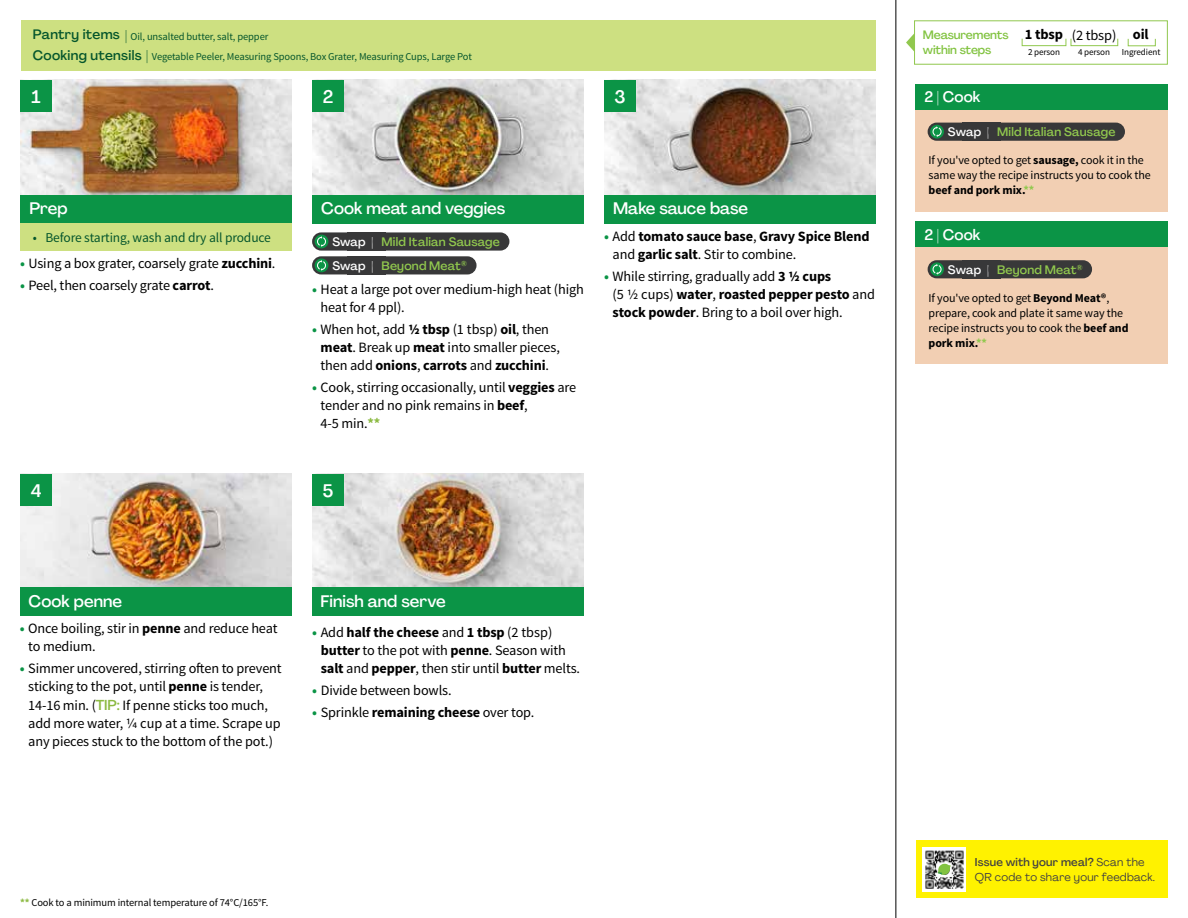
<style>
.page{position:relative;width:1188px;height:918px;background:#fff}
.page>*{position:absolute;margin:0;border:0;box-sizing:border-box;transform-origin:0 0}
.t1{font:500 18px "Agrandir";color:#fff}
.t2{font:500 16.5px "Agrandir";color:#fff}
.t3{font:500 15px "Agrandir";color:#fff}
.t4{font:700 14.4px "Source Sans Pro";letter-spacing:-.01em;color:#000}
.t5{font:14.25px/18px "Source Sans Pro";letter-spacing:-.01em;color:#000}
.t6{font:700 14.25px/18px "Source Sans Pro";letter-spacing:-.01em;color:#000}
.t7{font:13.5px "Source Sans Pro";letter-spacing:-.01em;color:#05562c}
.t8{font:500 13.5px "Agrandir";letter-spacing:.025em;color:#05562c}
.t9{font:500 12.15px/23.9px "Agrandir";letter-spacing:.02em;color:#91c84e}
.t10{font:12px/15px "Source Sans Pro";letter-spacing:-.01em;color:#000}
.t11{font:500 12px/15.8px "Agrandir";letter-spacing:-.01em;color:#82c341}
.t12{font:11.25px/15px "Agrandir";letter-spacing:.02em;color:#414042}
.t13{font:10.5px "Source Sans Pro";letter-spacing:-.01em;color:#05562c}
.t14{font:10.5px "Source Sans Pro";letter-spacing:-.01em;color:#000}
.t15{font:9.15px "Source Sans Pro";letter-spacing:-.01em;color:#000}
.s1{font-family:"Agrandir";font-weight:500;font-size:13.5px}
.s2{font-weight:700;color:#0b9446}
.s3{font-weight:700}
.s4{color:#fff}
.s5{font-weight:700;color:#8cba42}
.s6{color:#0b9446}
.s7{font-weight:400}
.s8{font-family:"Agrandir";font-weight:500;color:#8cba42}
.s9{font-weight:700;color:#91c84e}
.s10{font-weight:500}
</style>
<div class="page">
<img style="left:20px;top:474px;width:272px;height:113px">
<img style="left:312px;top:474px;width:272px;height:113px">
<img style="left:20px;top:80px;width:272px;height:115px">
<img style="left:312px;top:80px;width:272px;height:115px">
<img style="left:604px;top:80px;width:272px;height:115px">
<div style="left:312px;top:195px;width:272px;height:29px;background:#0b9446"></div>
<div style="left:20px;top:195px;width:272px;height:29px;background:#0b9446"></div>
<div style="left:20px;top:587px;width:272px;height:29px;background:#0b9446"></div>
<div style="left:312px;top:587px;width:272px;height:29px;background:#0b9446"></div>
<div style="left:604px;top:195px;width:272px;height:29px;background:#0b9446"></div>
<div style="left:21px;top:20px;width:855px;height:51px;background:#cde081"></div>
<div style="left:20px;top:224px;width:272px;height:27px;background:#cde081"></div>
<hr style="left:896px;top:0;width:1px;height:918px;background:#000">
<div style="left:20px;top:474px;width:32px;height:32px;background:#0b9446"></div>
<div style="left:20px;top:80px;width:32px;height:32px;background:#0b9446"></div>
<div style="left:312px;top:474px;width:32px;height:32px;background:#0b9446"></div>
<div style="left:312px;top:80px;width:32px;height:32px;background:#0b9446"></div>
<div style="left:604px;top:80px;width:32px;height:32px;background:#0b9446"></div>
<div style="left:914px;top:20px;width:254px;height:45px;border:1px solid #91c84e"></div>
<div style="left:1022px;top:38px;width:44px;height:8px;border:1px solid #91c84e"></div>
<div style="left:1071px;top:38px;width:47px;height:8px;border:1px solid #91c84e"></div>
<div style="left:1128px;top:38px;width:28px;height:8px;border:1px solid #91c84e"></div>
<svg style="left:906px;top:33px;width:9px;height:19px"></svg>
<div style="left:916px;top:110px;width:252px;height:101px;background:#f2cfb3"></div>
<div style="left:916px;top:84px;width:252px;height:26px;background:#0b9446"></div>
<div style="left:916px;top:247px;width:252px;height:117px;background:#f2cfb3"></div>
<div style="left:916px;top:221px;width:252px;height:26px;background:#0b9446"></div>
<div style="left:963px;top:123px;width:38px;height:18px;background:#383839"></div>
<div style="left:928px;top:123px;width:70px;height:18px;background:#383839;border-radius:9px"></div>
<svg style="left:930px;top:125px;width:14px;height:14px"></svg>
<svg style="left:933px;top:126px;width:9px;height:11px"></svg>
<div style="left:988px;top:123px;width:137px;height:18px;background:#383839;border-radius:9px"></div>
<div style="left:963px;top:260px;width:38px;height:18px;background:#383839"></div>
<div style="left:928px;top:260px;width:70px;height:18px;background:#383839;border-radius:9px"></div>
<svg style="left:930px;top:262px;width:14px;height:14px"></svg>
<svg style="left:933px;top:264px;width:9px;height:11px"></svg>
<div style="left:988px;top:260px;width:104px;height:18px;background:#383839;border-radius:9px"></div>
<div style="left:347px;top:232px;width:38px;height:19px;background:#383839"></div>
<div style="left:312px;top:232px;width:71px;height:19px;background:#383839;border-radius:9px"></div>
<div style="left:315px;top:235px;width:13px;height:13px;background:#0b9446;border-radius:50%"></div>
<svg style="left:317px;top:236px;width:9px;height:11px"></svg>
<div style="left:373px;top:232px;width:136px;height:19px;background:#383839;border-radius:9px"></div>
<div style="left:347px;top:256px;width:38px;height:18px;background:#383839"></div>
<div style="left:312px;top:256px;width:71px;height:18px;background:#383839;border-radius:9px"></div>
<svg style="left:315px;top:258px;width:13px;height:14px"></svg>
<svg style="left:317px;top:260px;width:9px;height:11px"></svg>
<div style="left:373px;top:256px;width:104px;height:18px;background:#383839;border-radius:9px"></div>
<div style="left:916px;top:840px;width:252px;height:58px;background:#fff200"></div>
<img style="left:923px;top:847px;width:43px;height:45px">
<svg style="left:938px;top:864px;width:13px;height:11px"></svg>
<p class="t13" style="left:33px;top:30px;width:237px"><span class="s1">Pantry items |</span> Oil, unsalted butter, salt, pepper</p>
<p class="t8" style="left:33px;top:47px;width:110px">Cooking utensils</p>
<p class="t13" style="left:146px;top:50px;width:327px"><span class="s1">|</span> Vegetable Peeler, Measuring Spoons, Box Grater, Measuring Cups, Large Pot</p>
<p class="t1" style="left:32px;top:86px;width:11px">1</p>
<p class="t1" style="left:323px;top:86px;width:12px">2</p>
<p class="t1" style="left:614px;top:85px;width:13px">3</p>
<p class="t2" style="left:29px;top:198px;width:40px">Prep</p>
<p class="t2" style="left:321px;top:198px;width:186px">Cook meat and veggies</p>
<p class="t2" style="left:613px;top:198px;width:137px">Make sauce base</p>
<p class="t7" style="left:33px;top:229px;width:240px">• Before starting, wash and dry all produce</p>
<p class="t5" style="left:20px;top:254px;width:257px"><span class="s2">•</span> Using a box grater, coarsely grate <span class="s3">zucchini</span>.</p>
<p class="t5" style="left:20px;top:277px;width:196px"><span class="s2">•</span> Peel, then coarsely grate <span class="s3">carrot</span>.</p>
<p class="t9" style="left:332px;top:230px;width:169px"><span class="s4">Swap |</span> Mild Italian Sausage<br><span class="s4">Swap |</span> Beyond Meat<sup>®</sup></p>
<p class="t5" style="left:321px;top:280px;width:265px;text-indent:-9px"><span class="s2">•</span> Heat a large pot over medium-high heat (high heat for 4 ppl).</p>
<p class="t5" style="left:321px;top:320px;width:241px;text-indent:-9px"><span class="s2">•</span> When hot, add <span class="s3">1/2 tbsp</span> (1 tbsp) <span class="s3">oil</span>, then <span class="s3">meat</span>. Break up <span class="s3">meat</span> into smaller pieces, then add <span class="s3">onions</span>, <span class="s3">carrots</span> and <span class="s3">zucchini</span>.</p>
<p class="t5" style="left:321px;top:379px;width:257px;text-indent:-9px"><span class="s2">•</span> Cook, stirring occasionally, until <span class="s3">veggies</span> are tender and no pink remains in <span class="s3">beef</span>,<br>4-5 min.<span class="s5">**</span></p>
<p class="t6" style="left:613px;top:227px;width:258px;text-indent:-9px"><span class="s6">•</span> <span class="s7">Add</span> tomato sauce base<span class="s7">,</span> Gravy Spice Blend <span class="s7">and</span> garlic salt<span class="s7">. Stir to combine.</span></p>
<p class="t5" style="left:613px;top:267px;width:264px;text-indent:-9px"><span class="s2">•</span> While stirring, gradually add <span class="s3">3 1/2 cups<br></span>(5 1/2 cups) <span class="s3">water</span>, <span class="s3">roasted pepper pesto</span> and <span class="s3">stock powder</span>. Bring to a boil over high.</p>
<p class="t1" style="left:31px;top:479px;width:12px">4</p>
<p class="t1" style="left:323px;top:479px;width:12px">5</p>
<p class="t2" style="left:29px;top:591px;width:95px">Cook penne</p>
<p class="t2" style="left:321px;top:591px;width:127px">Finish and serve</p>
<p class="t5" style="left:28px;top:619px;width:251px;text-indent:-9px"><span class="s2">•</span> Once boiling, stir in <span class="s3">penne</span> and reduce heat to medium.</p>
<p class="t5" style="left:28px;top:660px;width:255px;text-indent:-9px"><span class="s2">•</span> Simmer uncovered, stirring often to prevent sticking to the pot, until <span class="s3">penne</span> is tender, 14-16 min. (<span class="s8">TIP:</span> If penne sticks too much, add more water, 1/4 cup at a time. Scrape up any pieces stuck to the bottom of the pot.)</p>
<p class="t5" style="left:321px;top:623px;width:261px;text-indent:-9px"><span class="s2">•</span> Add <span class="s3">half the cheese</span> and <span class="s3">1 tbsp</span> (2 tbsp) <span class="s3">butter</span> to the pot with <span class="s3">penne</span>. Season with <span class="s3">salt</span> and <span class="s3">pepper</span>, then stir until <span class="s3">butter</span> melts.</p>
<p class="t5" style="left:312px;top:682px;width:141px"><span class="s2">•</span> Divide between bowls.</p>
<p class="t5" style="left:312px;top:704px;width:224px"><span class="s2">•</span> Sprinkle <span class="s3">remaining cheese</span> over top.</p>
<p class="t14" style="left:20px;top:896px;width:250px"><span class="s5">**</span> Cook to a minimum internal temperature of 74°C/165°F.</p>
<p class="t11" style="left:923px;top:26px;width:87px">Measurements within steps</p>
<p class="t4" style="left:1025px;top:25px;width:125px">1 tbsp <span class="s7">(2 tbsp)</span> oil</p>
<p class="t15" style="left:1028px;top:47px;width:34px">2 person</p>
<p class="t15" style="left:1078px;top:47px;width:34px">4 person</p>
<p class="t15" style="left:1122px;top:47px;width:40px">Ingredient</p>
<p class="t3" style="left:924px;top:88px;width:57px">2 | Cook</p>
<p class="t9" style="left:948px;top:120px;width:169px"><span class="s4">Swap |</span> Mild Italian Sausage</p>
<p class="t10" style="left:929px;top:153px;width:224px">If you've opted to get <span class="s3">sausage,</span> cook it in the same way the recipe instructs you to cook the <span class="s3">beef and pork mix.</span><span class="s9">**</span></p>
<p class="t3" style="left:924px;top:225px;width:57px">2 | Cook</p>
<p class="t9" style="left:948px;top:257px;width:136px"><span class="s4">Swap |</span> Beyond Meat<sup>®</sup></p>
<p class="t10" style="left:929px;top:291px;width:202px">If you've opted to get <span class="s3">Beyond Meat®</span>, prepare, cook and plate it same way the recipe instructs you to cook the <span class="s3">beef and pork mix.</span><span class="s9">**</span></p>
<p class="t12" style="left:975px;top:855px;width:182px"><span class="s10">Issue with your meal?</span> Scan the<br>QR code to share your feedback.</p>
</div>
